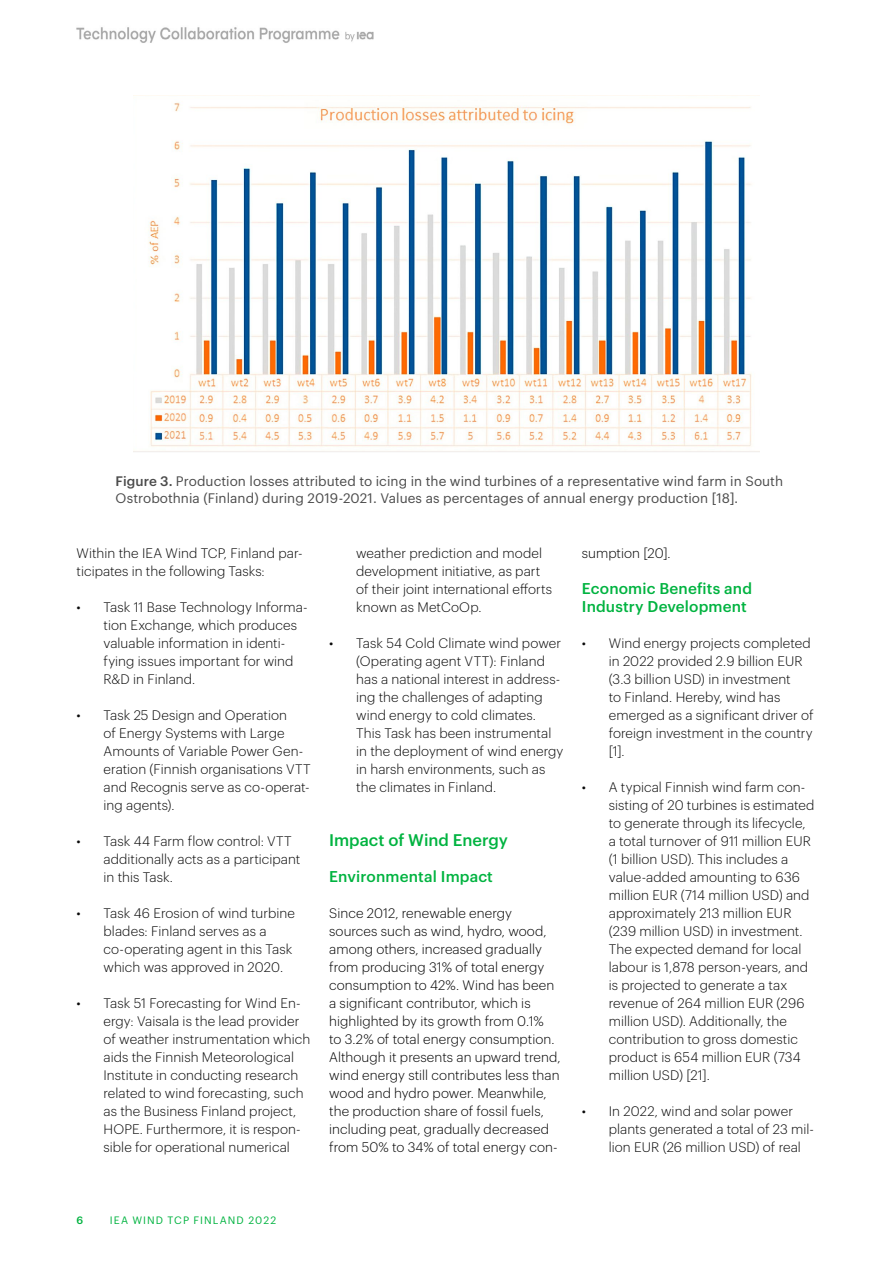
<style>
.page{position:relative;width:893px;height:1263px;background:#fff}
.page>*{position:absolute;margin:0;border:0;box-sizing:border-box;transform-origin:0 0}
.t1{font:500 16.5px "Graphik";color:#00b340}
.t2{font:500 15.3px/18px "Graphik";letter-spacing:.01em;color:#00b340}
.t3{font:300 13.5px/18px "Graphik";letter-spacing:.005em;color:#090909}
.t4{font:300 13.5px/18px "Graphik";letter-spacing:.005em;color:#000}
.t5{font:13.5px/16.5px "Graphik";letter-spacing:.005em;color:#4b4b4b}
.t6{font:10.5px "Graphik";letter-spacing:.1em;color:#00b340}
.t7{font:500 10.5px "Graphik";color:#00b340}
.s1{font-weight:500}
.s2{font-style:italic}
</style>
<div class="page">
<img style="left:76px;top:27px;width:298px;height:16px">
<img style="left:134px;top:102px;width:625px;height:350px">
<p class="t5" style="left:116px;top:472px;width:669px"><span class="s1">Figure 3.</span> Production losses attributed to icing in the wind turbines of a representative wind farm in South<br>Ostrobothnia (Finland) during 2019-2021. Values as percentages of annual energy production [18]<span class="s2">.</span></p>
<p class="t3" style="left:77px;top:543px;width:228px">Within the IEA Wind TCP, Finland par&shy;ticipates in the following Tasks:</p>
<p class="t3" style="left:104px;top:597px;width:206px;text-indent:-27px">• Task 11 Base Technology Informa&shy;tion Exchange, which produces valuable information in identi&shy;fying issues important for wind<br>R&amp;D in Finland.</p>
<p class="t3" style="left:104px;top:705px;width:209px;text-indent:-27px">• Task 25 Design and Operation<br>of Energy Systems with Large<br>Amounts of Variable Power Gen&shy;eration (Finnish organisations VTT and Recognis serve as co-operat&shy;ing agents).</p>
<p class="t3" style="left:104px;top:831px;width:198px;text-indent:-27px">• Task 44 Farm flow control: VTT additionally acts as a participant in this Task.</p>
<p class="t3" style="left:104px;top:903px;width:193px;text-indent:-27px">• Task 46 Erosion of wind turbine blades: Finland serves as a co-operating agent in this Task which was approved in 2020.</p>
<p class="t3" style="left:104px;top:993px;width:208px;text-indent:-27px">• Task 51 Forecasting for Wind En&shy;ergy: Vaisala is the lead provider of weather instrumentation which aids the Finnish Meteorological Institute in conducting research related to wind forecasting, such as the Business Finland project, HOPE. Furthermore, it is respon&shy;sible for operational numerical</p>
<p class="t3" style="left:356px;top:543px;width:197px">weather prediction and model development initiative, as part of their joint international efforts known as MetCoOp.</p>
<p class="t3" style="left:356px;top:633px;width:209px;text-indent:-27px">• Task 54 Cold Climate wind power (Operating agent VTT): Finland has a national interest in address&shy;ing the challenges of adapting wind energy to cold climates.<br>This Task has been instrumental in the deployment of wind energy in harsh environments, such as the climates in Finland.</p>
<p class="t1" style="left:329px;top:827px;width:180px">Impact of Wind Energy</p>
<p class="t2" style="left:329px;top:866px;width:165px">Environmental Impact</p>
<p class="t4" style="left:329px;top:903px;width:233px">Since 2012, renewable energy sources such as wind, hydro, wood, among others, increased gradually from producing 31% of total energy consumption to 42%. Wind has been a significant contributor, which is highlighted by its growth from 0.1%<br>to 3.2% of total energy consumption.<br>Although it presents an upward trend, wind energy still contributes less than wood and hydro power. Meanwhile, the production share of fossil fuels, including peat, gradually decreased from 50% to 34% of total energy con-</p>
<p class="t4" style="left:582px;top:543px;width:90px">sumption [20].</p>
<p class="t2" style="left:582px;top:578px;width:172px">Economic Benefits and<br>Industry Development</p>
<p class="t3" style="left:609px;top:633px;width:206px;text-indent:-27px">• Wind energy projects completed in 2022 provided 2.9 billion EUR (3.3 billion USD) in investment<br>to Finland. Hereby, wind has emerged as a significant driver of foreign investment in the country [1].</p>
<p class="t3" style="left:609px;top:777px;width:207px;text-indent:-27px">• A typical Finnish wind farm con&shy;sisting of 20 turbines is estimated to generate through its lifecycle, a total turnover of 911 million EUR (1 billion USD). This includes a value-added amounting to 636 million EUR (714 million USD) and approximately 213 million EUR (239 million USD) in investment.<br>The expected demand for local labour is 1,878 person-years, and is projected to generate a tax revenue of 264 million EUR (296 million USD). Additionally, the contribution to gross domestic product is 654 million EUR (734 million USD) [21].</p>
<p class="t3" style="left:609px;top:1101px;width:207px;text-indent:-27px">• In 2022, wind and solar power plants generated a total of 23 mil&shy;lion EUR (26 million USD) of real</p>
<p class="t7" style="left:77px;top:1212px;width:8px">6</p>
<p class="t6" style="left:110px;top:1212px;width:168px">IEA WIND TCP FINLAND 2022</p>
</div>
